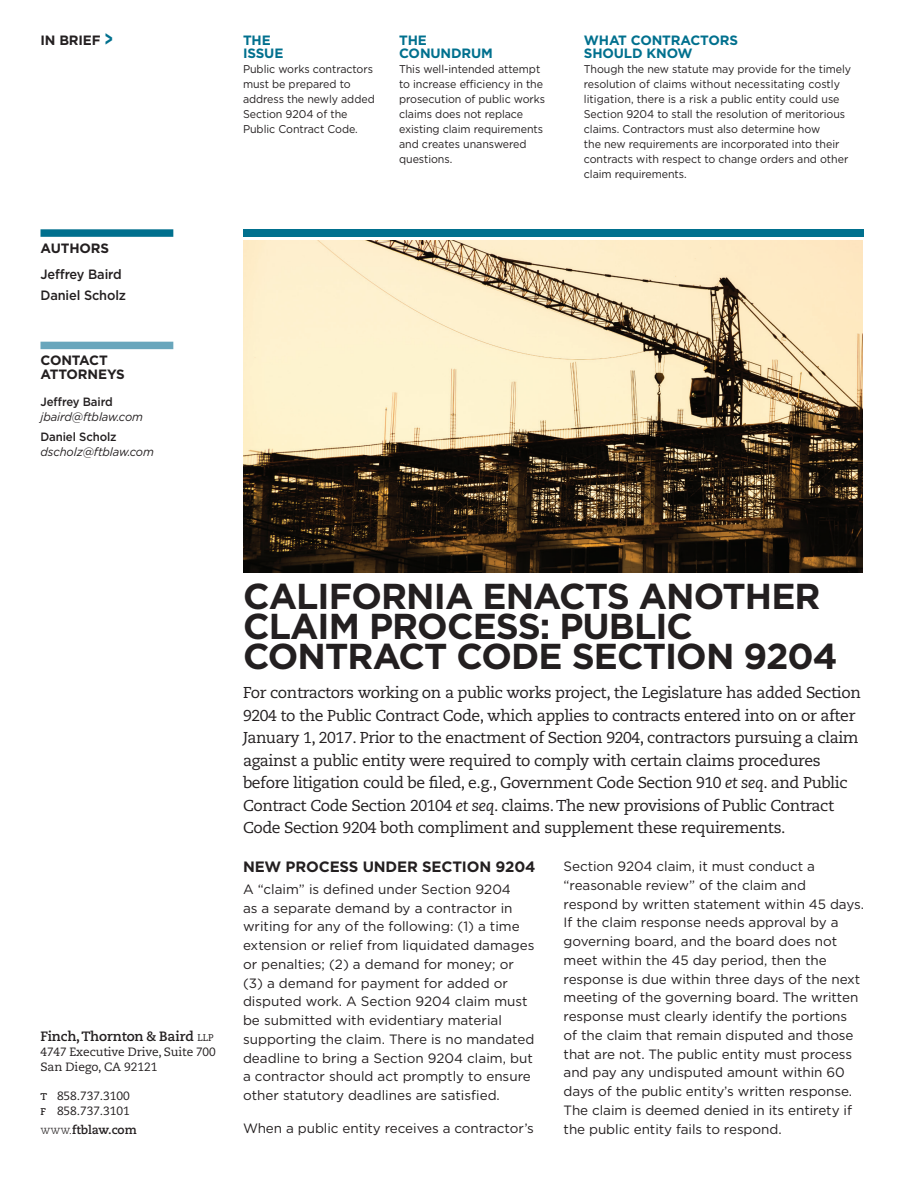
<style>
.page{position:relative;width:918px;height:1188px;background:#fff}
.page>*{position:absolute;margin:0;border:0;box-sizing:border-box;transform-origin:0 0}
.t1{font:700 36px/30px "Gotham";letter-spacing:-.025em;color:#231f20}
.t2{font:15.75px/22.5px "Caecilia";letter-spacing:-.025em;color:#231f20}
.t3{font:700 15px "Gotham";letter-spacing:-.01em;color:#231f20}
.t4{font:13.5px/18.8px "Gotham";letter-spacing:-.005em;color:#231f20}
.t5{font:700 13.5px/13.5px "Gotham";letter-spacing:-.01em;color:#00708e}
.t6{font:700 13.5px/13.5px "Gotham";letter-spacing:-.01em;color:#231f20}
.t7{font:500 13.5px/21px "Gotham";letter-spacing:-.01em;color:#231f20;scale:.95 1}
.t8{font:700 13.5px "Caecilia";letter-spacing:-.005em;color:#231f20}
.t9{font:12px/15px "Caecilia";letter-spacing:-.005em;color:#231f20}
.t10{font:italic 12px "Gotham";letter-spacing:-.01em;color:#231f20;scale:.95 1}
.t11{font:500 12px "Gotham";letter-spacing:-.01em;color:#231f20;scale:.95 1}
.t12{font:700 12px "Caecilia";letter-spacing:-.005em;color:#231f20}
.t13{font:11.25px/15px "Gotham";letter-spacing:-.005em;color:#231f20;scale:.95 1}
.s1{font-size:20.25px;color:#00708e}
.s2{font-weight:400;font-size:9.75px}
.s3{font-weight:700;font-size:9.75px}
.s4{font-weight:300}
.s5{font-style:italic}
</style>
<div class="page">
<img style="left:243px;top:240px;width:620px;height:332px">
<div style="left:40px;top:229px;width:133px;height:8px;background:#00708e"></div>
<div style="left:40px;top:342px;width:133px;height:7px;background:#69a6bc"></div>
<div style="left:243px;top:230px;width:621px;height:7px;background:#00708e"></div>
<p class="t6" style="left:40px;top:33px;width:74px">IN BRIEF <span class="s1">&gt;</span></p>
<p class="t5" style="left:243px;top:33px;width:42px">THE<br>ISSUE</p>
<p class="t13" style="left:243px;top:61px;width:140px">Public works contractors must be prepared to address the newly added<br>Section 9204 of the<br>Public Contract Code.</p>
<p class="t5" style="left:399px;top:33px;width:95px">THE<br>CONUNDRUM</p>
<p class="t13" style="left:399px;top:61px;width:155px">This well-intended attempt to increase efficiency in the prosecution of public works claims does not replace existing claim requirements and creates unanswered questions.</p>
<p class="t6" style="left:40px;top:241px;width:70px">AUTHORS</p>
<p class="t7" style="left:40px;top:264px;width:92px">Jeffrey Baird<br>Daniel Scholz</p>
<p class="t6" style="left:40px;top:354px;width:86px">CONTACT<br>ATTORNEYS</p>
<p class="t11" style="left:40px;top:394px;width:78px">Jeffrey Baird</p>
<p class="t10" style="left:40px;top:409px;width:109px">jbaird@ftblaw.com</p>
<p class="t11" style="left:40px;top:429px;width:82px">Daniel Scholz</p>
<p class="t10" style="left:40px;top:444px;width:121px">dscholz@ftblaw.com</p>
<p class="t5" style="left:584px;top:33px;width:156px">WHAT CONTRACTORS<br>SHOULD KNOW</p>
<p class="t13" style="left:584px;top:61px;width:283px">Though the new statute may provide for the timely resolution of claims without necessitating costly litigation, there is a risk a public entity could use Section 9204 to stall the resolution of meritorious claims. Contractors must also determine how<br>the new requirements are incorporated into their contracts with respect to change orders and other claim requirements.</p>
<p class="t8" style="left:40px;top:1029px;width:175px">Finch, Thornton &amp; Baird <span class="s2">LLP</span></p>
<p class="t9" style="left:40px;top:1045px;width:177px">4747 Executive Drive, Suite 700<br>San Diego, CA 92121</p>
<p class="t9" style="left:40px;top:1088px;width:91px"><span class="s3">T</span> 858.737.3100<br><span class="s3">F</span> 858.737.3101</p>
<p class="t12" style="left:41px;top:1123px;width:98px"><span class="s4">www.</span>ftblaw.com</p>
<h1 class="t1" style="left:243px;top:581px;width:596px">CALIFORNIA ENACTS ANOTHER<br>CLAIM PROCESS: PUBLIC<br>CONTRACT CODE SECTION 9204</h1>
<p class="t2" style="left:243px;top:682px;width:619px">For contractors working on a public works project, the Legislature has added Section 9204 to the Public Contract Code, which applies to contracts entered into on or after January 1, 2017. Prior to the enactment of Section 9204, contractors pursuing a claim against a public entity were required to comply with certain claims procedures before litigation could be filed, e.g., Government Code Section 910 <span class="s5">et seq</span>. and Public Contract Code Section 20104 <span class="s5">et seq</span>. claims. The new provisions of Public Contract Code Section 9204 both compliment and supplement these requirements.</p>
<p class="t3" style="left:243px;top:857px;width:294px">NEW PROCESS UNDER SECTION 9204</p>
<p class="t4" style="left:243px;top:879px;width:293px">A “claim” is defined under Section 9204<br>as a separate demand by a contractor in writing for any of the following: (1) a time extension or relief from liquidated damages or penalties; (2) a demand for money; or (3) a demand for payment for added or disputed work. A Section 9204 claim must be submitted with evidentiary material supporting the claim. There is no mandated deadline to bring a Section 9204 claim, but a contractor should act promptly to ensure other statutory deadlines are satisfied.</p>
<p class="t4" style="left:243px;top:1119px;width:292px">When a public entity receives a contractor’s</p>
<p class="t4" style="left:564px;top:857px;width:302px">Section 9204 claim, it must conduct a “reasonable review” of the claim and<br>respond by written statement within 45 days.<br>If the claim response needs approval by a governing board, and the board does not meet within the 45 day period, then the response is due within three days of the next meeting of the governing board. The written response must clearly identify the portions of the claim that remain disputed and those that are not. The public entity must process and pay any undisputed amount within 60 days of the public entity’s written response.<br>The claim is deemed denied in its entirety if the public entity fails to respond.</p>
</div>
